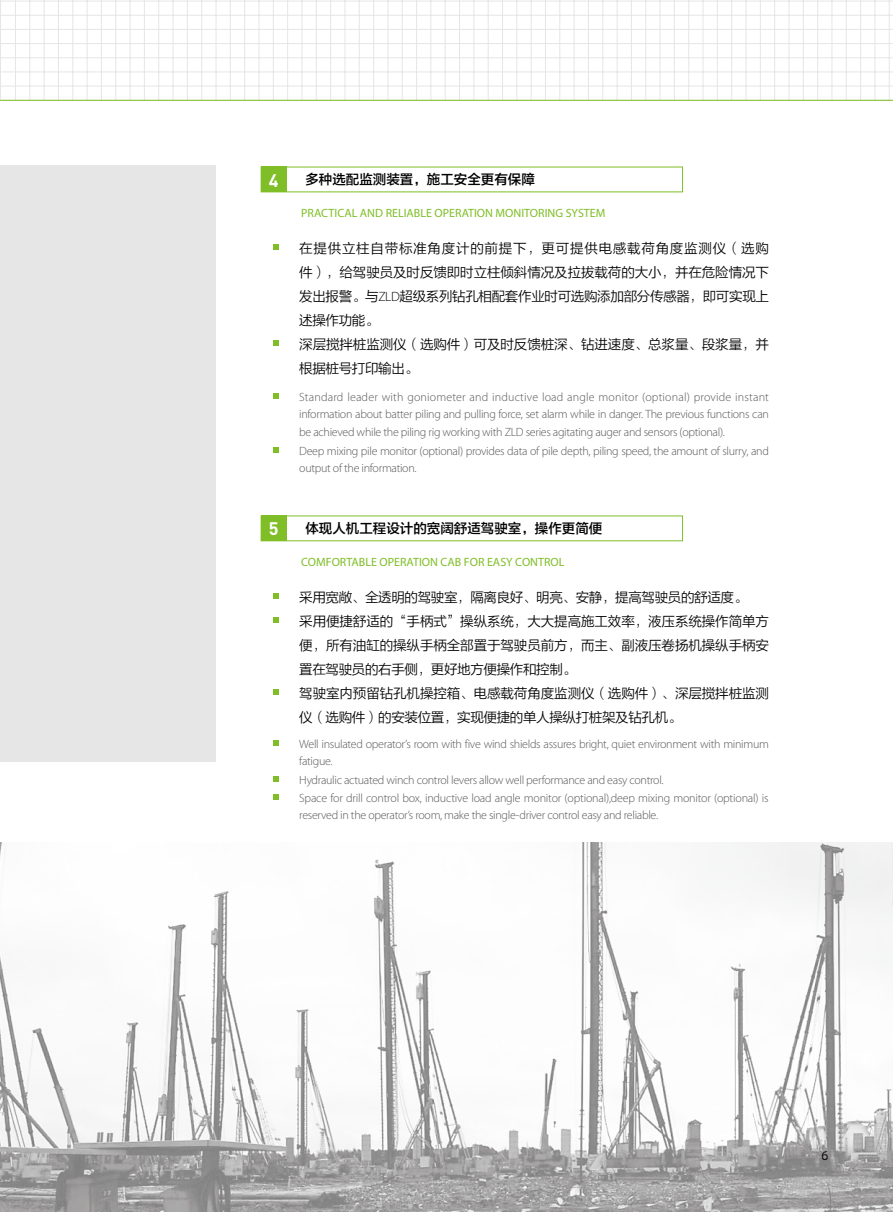
<style>
.page{position:relative;width:893px;height:1212px;background:#fff}
.page>*{position:absolute;margin:0;border:0;box-sizing:border-box;transform-origin:0 0}
.t1{font:700 18px "DIN";color:#fff}
.t2{font:13.5px/24px "FZLTXIHK GBK1 0";letter-spacing:-.005em;color:#000}
.t3{font:13.5px "FZLTZHK GBK1 0";color:#000}
.t4{font:13.5px "Myriad Pro";color:#000}
.t5{font:300 12px/18px "Myriad Pro";letter-spacing:-.025em;color:#595757}
.t6{font:12px "Myriad Pro";color:#7fbe26}
.s1{font-family:"Myriad Pro";font-weight:300}
</style>
<div class="page">
<hr style="left:1px;top:15px;width:892px;height:1px;background:#e6e6e6">
<hr style="left:1px;top:43px;width:892px;height:1px;background:#e6e6e6">
<hr style="left:1px;top:72px;width:892px;height:1px;background:#e6e6e6">
<hr style="left:1px;top:1px;width:892px;height:1px;background:#e6e6e6">
<hr style="left:1px;top:29px;width:892px;height:1px;background:#e6e6e6">
<hr style="left:1px;top:57px;width:892px;height:1px;background:#e6e6e6">
<hr style="left:1px;top:86px;width:892px;height:1px;background:#e6e6e6">
<hr style="left:531px;top:0;width:1px;height:100px;background:#e6e6e6">
<hr style="left:559px;top:0;width:1px;height:100px;background:#e6e6e6">
<hr style="left:588px;top:0;width:1px;height:100px;background:#e6e6e6">
<hr style="left:617px;top:0;width:1px;height:100px;background:#e6e6e6">
<hr style="left:545px;top:0;width:1px;height:100px;background:#e6e6e6">
<hr style="left:574px;top:0;width:1px;height:100px;background:#e6e6e6">
<hr style="left:602px;top:0;width:1px;height:100px;background:#e6e6e6">
<hr style="left:631px;top:0;width:1px;height:100px;background:#e6e6e6">
<hr style="left:645px;top:0;width:1px;height:100px;background:#e6e6e6">
<hr style="left:789px;top:0;width:1px;height:100px;background:#e6e6e6">
<hr style="left:817px;top:0;width:1px;height:100px;background:#e6e6e6">
<hr style="left:846px;top:0;width:1px;height:100px;background:#e6e6e6">
<hr style="left:875px;top:0;width:1px;height:100px;background:#e6e6e6">
<hr style="left:803px;top:0;width:1px;height:100px;background:#e6e6e6">
<hr style="left:832px;top:0;width:1px;height:100px;background:#e6e6e6">
<hr style="left:860px;top:0;width:1px;height:100px;background:#e6e6e6">
<hr style="left:889px;top:0;width:1px;height:100px;background:#e6e6e6">
<hr style="left:892px;top:0;width:1px;height:100px;background:#e6e6e6">
<hr style="left:273px;top:0;width:1px;height:100px;background:#e6e6e6">
<hr style="left:302px;top:0;width:1px;height:100px;background:#e6e6e6">
<hr style="left:330px;top:0;width:1px;height:100px;background:#e6e6e6">
<hr style="left:359px;top:0;width:1px;height:100px;background:#e6e6e6">
<hr style="left:287px;top:0;width:1px;height:100px;background:#e6e6e6">
<hr style="left:316px;top:0;width:1px;height:100px;background:#e6e6e6">
<hr style="left:345px;top:0;width:1px;height:100px;background:#e6e6e6">
<hr style="left:373px;top:0;width:1px;height:100px;background:#e6e6e6">
<hr style="left:388px;top:0;width:1px;height:100px;background:#e6e6e6">
<hr style="left:15px;top:0;width:1px;height:100px;background:#e6e6e6">
<hr style="left:44px;top:0;width:1px;height:100px;background:#e6e6e6">
<hr style="left:73px;top:0;width:1px;height:100px;background:#e6e6e6">
<hr style="left:101px;top:0;width:1px;height:100px;background:#e6e6e6">
<hr style="left:30px;top:0;width:1px;height:100px;background:#e6e6e6">
<hr style="left:58px;top:0;width:1px;height:100px;background:#e6e6e6">
<hr style="left:87px;top:0;width:1px;height:100px;background:#e6e6e6">
<hr style="left:115px;top:0;width:1px;height:100px;background:#e6e6e6">
<hr style="left:130px;top:0;width:1px;height:100px;background:#e6e6e6">
<hr style="left:402px;top:0;width:1px;height:100px;background:#e6e6e6">
<hr style="left:431px;top:0;width:1px;height:100px;background:#e6e6e6">
<hr style="left:459px;top:0;width:1px;height:100px;background:#e6e6e6">
<hr style="left:488px;top:0;width:1px;height:100px;background:#e6e6e6">
<hr style="left:416px;top:0;width:1px;height:100px;background:#e6e6e6">
<hr style="left:445px;top:0;width:1px;height:100px;background:#e6e6e6">
<hr style="left:474px;top:0;width:1px;height:100px;background:#e6e6e6">
<hr style="left:502px;top:0;width:1px;height:100px;background:#e6e6e6">
<hr style="left:517px;top:0;width:1px;height:100px;background:#e6e6e6">
<hr style="left:660px;top:0;width:1px;height:100px;background:#e6e6e6">
<hr style="left:688px;top:0;width:1px;height:100px;background:#e6e6e6">
<hr style="left:717px;top:0;width:1px;height:100px;background:#e6e6e6">
<hr style="left:746px;top:0;width:1px;height:100px;background:#e6e6e6">
<hr style="left:674px;top:0;width:1px;height:100px;background:#e6e6e6">
<hr style="left:703px;top:0;width:1px;height:100px;background:#e6e6e6">
<hr style="left:731px;top:0;width:1px;height:100px;background:#e6e6e6">
<hr style="left:760px;top:0;width:1px;height:100px;background:#e6e6e6">
<hr style="left:774px;top:0;width:1px;height:100px;background:#e6e6e6">
<hr style="left:144px;top:0;width:1px;height:100px;background:#e6e6e6">
<hr style="left:173px;top:0;width:1px;height:100px;background:#e6e6e6">
<hr style="left:201px;top:0;width:1px;height:100px;background:#e6e6e6">
<hr style="left:230px;top:0;width:1px;height:100px;background:#e6e6e6">
<hr style="left:158px;top:0;width:1px;height:100px;background:#e6e6e6">
<hr style="left:187px;top:0;width:1px;height:100px;background:#e6e6e6">
<hr style="left:216px;top:0;width:1px;height:100px;background:#e6e6e6">
<hr style="left:244px;top:0;width:1px;height:100px;background:#e6e6e6">
<hr style="left:259px;top:0;width:1px;height:100px;background:#e6e6e6">
<hr style="left:0;top:100px;width:893px;height:1px;background:#7fbe26">
<hr style="left:0;top:0;width:1px;height:100px;background:#e6e6e6">
<div style="left:0;top:166px;width:215px;height:596px;background:#e6e6e6"></div>
<img style="left:0;top:843px;width:893px;height:369px">
<svg style="left:274px;top:245px;width:5px;height:5px"></svg>
<svg style="left:274px;top:341px;width:5px;height:5px"></svg>
<svg style="left:274px;top:593px;width:5px;height:5px"></svg>
<svg style="left:274px;top:617px;width:5px;height:5px"></svg>
<svg style="left:274px;top:689px;width:5px;height:5px"></svg>
<svg style="left:274px;top:394px;width:5px;height:5px"></svg>
<svg style="left:274px;top:448px;width:5px;height:5px"></svg>
<svg style="left:274px;top:740px;width:5px;height:5px"></svg>
<svg style="left:274px;top:776px;width:5px;height:5px"></svg>
<svg style="left:274px;top:794px;width:5px;height:5px"></svg>
<div style="left:261px;top:167px;width:25px;height:25px;background:#7fbe26"></div>
<div style="left:261px;top:516px;width:25px;height:25px;background:#7fbe26"></div>
<h1 class="t1" style="left:269px;top:168px;width:11px">4</h1>
<h1 class="t1" style="left:269px;top:517px;width:11px">5</h1>
<p class="t3" style="left:305px;top:172px;width:231px">多种选配监测装置，施工安全更有保障</p>
<p class="t6" style="left:301px;top:206px;width:306px">PRACTICAL AND RELIABLE OPERATION MONITORING SYSTEM</p>
<p class="t2" style="left:299px;top:236px;width:471px">在提供立柱自带标准角度计的前提下，更可提供电感载荷角度监测仪（选购件），给驾驶员及时反馈即时立柱倾斜情况及拉拔载荷的大小，并在危险情况下发出报警。与<span class="s1">ZLD</span>超级系列钻孔相配套作业时可选购添加部分传感器，即可实现上述操作功能。<br>深层搅拌桩监测仪（选购件）可及时反馈桩深、钻进速度、总浆量、段浆量，并根据桩号打印输出。</p>
<p class="t5" style="left:299px;top:388px;width:471px">Standard leader with goniometer and inductive load angle monitor (optional) provide instant information about batter piling and pulling force, set alarm while in danger. The previous functions can be achieved while the piling rig working with ZLD series agitating auger and sensors (optional).<br>Deep mixing pile monitor (optional) provides data of pile depth, piling speed, the amount of slurry, and</p>
<p class="t5" style="left:299px;top:460px;width:119px">output of the information.</p>
<p class="t3" style="left:305px;top:521px;width:299px">体现人机工程设计的宽阔舒适驾驶室，操作更简便</p>
<p class="t6" style="left:301px;top:555px;width:265px">COMFORTABLE OPERATION CAB FOR EASY CONTROL</p>
<p class="t2" style="left:299px;top:585px;width:471px">采用宽敞、全透明的驾驶室，隔离良好、明亮、安静，提高驾驶员的舒适度。<br>采用便捷舒适的“手柄式”操纵系统，大大提高施工效率，液压系统操作简单方便，所有油缸的操纵手柄全部置于驾驶员前方，而主、副液压卷扬机操纵手柄安置在驾驶员的右手侧，更好地方便操作和控制。<br>驾驶室内预留钻孔机操控箱、电感载荷角度监测仪（选购件）、深层搅拌桩监测仪（选购件）的安装位置，实现便捷的单人操纵打桩架及钻孔机。</p>
<p class="t5" style="left:299px;top:735px;width:471px;line-height:17.2px">Well insulated operator’s room with five wind shields assures bright, quiet environment with minimum fatigue.</p>
<p class="t5" style="left:299px;top:771px;width:471px;line-height:17.5px">Hydraulic actuated winch control levers allow well performance and easy control.<br>Space for drill control box, inductive load angle monitor (optional),deep mixing monitor (optional) is reserved in the operator’s room, make the single-driver control easy and reliable.</p>
<p class="t4" style="left:821px;top:1147px;width:8px">6</p>
</div>
